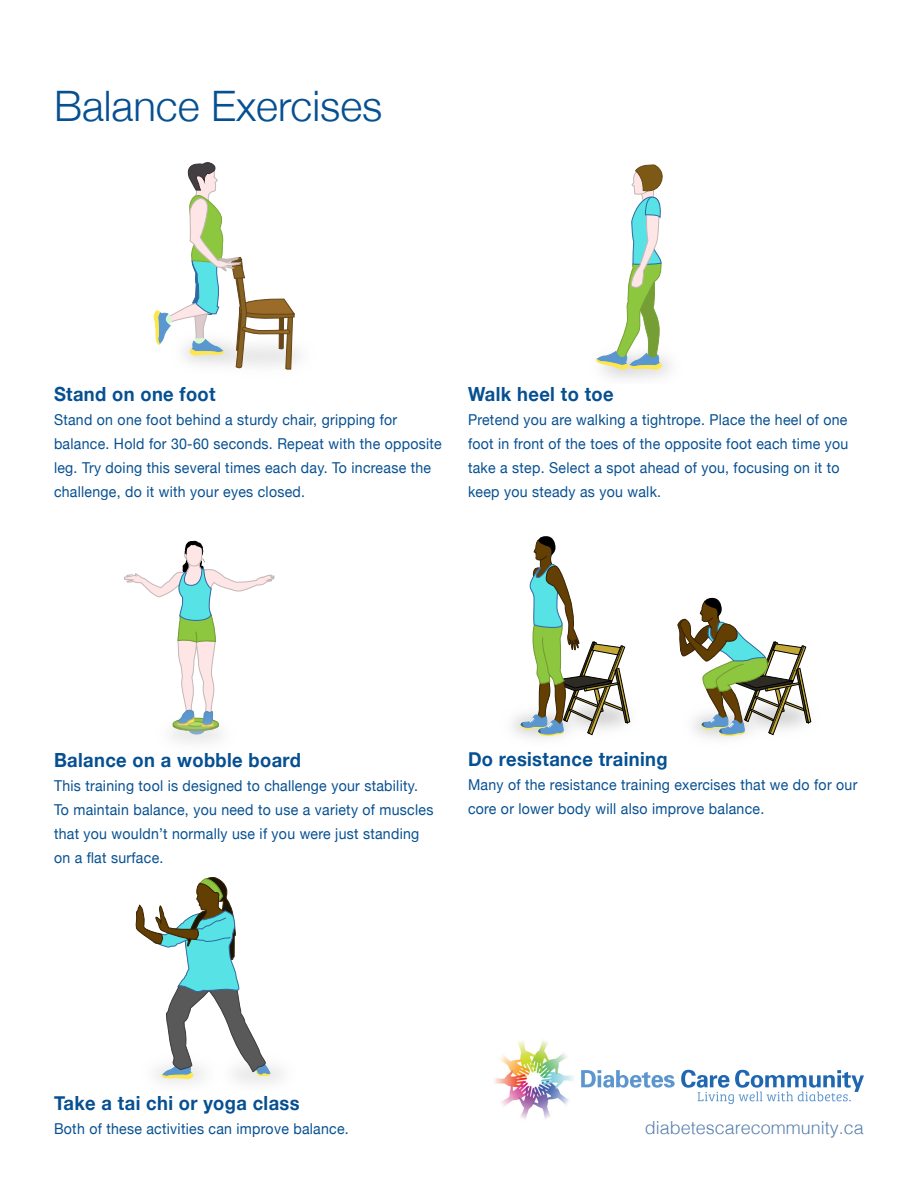
<style>
.page{position:relative;width:918px;height:1188px;background:#fff}
.page>*{position:absolute;margin:0;border:0;box-sizing:border-box;transform-origin:0 0}
.t1{font:300 42px "Helvetica Neue";color:#065092}
.t2{font:700 19.5px "Helvetica Neue";letter-spacing:.02em;color:#065092;scale:.94 1}
.t3{font:300 18px "Helvetica";color:#5980af}
.t4{font:15px/24px "Helvetica Neue";letter-spacing:.02em;color:#065092;scale:.94 1}
</style>
<div class="page">
<svg style="left:154px;top:162px;width:140px;height:210px"></svg>
<svg style="left:124px;top:541px;width:150px;height:197px"></svg>
<svg style="left:595px;top:165px;width:71px;height:206px"></svg>
<svg style="left:520px;top:536px;width:110px;height:200px"></svg>
<svg style="left:677px;top:598px;width:134px;height:138px"></svg>
<svg style="left:135px;top:877px;width:136px;height:208px"></svg>
<img style="left:494px;top:1040px;width:80px;height:79px">
<svg style="left:581px;top:1070px;width:94px;height:18px"></svg>
<svg style="left:681px;top:1070px;width:183px;height:34px"></svg>
<p class="t1" style="left:54px;top:72px;width:330px">Balance Exercises</p>
<p class="t2" style="left:54px;top:379px;width:173px">Stand on one foot</p>
<p class="t4" style="left:54px;top:409px;width:414px">Stand on one foot behind a sturdy chair, gripping for balance. Hold for 30-60 seconds. Repeat with the opposite leg. Try doing this several times each day. To increase the challenge, do it with your eyes closed.</p>
<p class="t2" style="left:468px;top:379px;width:156px">Walk heel to toe</p>
<p class="t4" style="left:468px;top:409px;width:406px">Pretend you are walking a tightrope. Place the heel of one foot in front of the toes of the opposite foot each time you take a step. Select a spot ahead of you, focusing on it to keep you steady as you walk.</p>
<p class="t2" style="left:54px;top:745px;width:264px">Balance on a wobble board</p>
<p class="t4" style="left:54px;top:775px;width:405px">This training tool is designed to challenge your stability.<br>To maintain balance, you need to use a variety of muscles that you wouldn’t normally use if you were just standing on a flat surface.</p>
<p class="t2" style="left:468px;top:744px;width:214px">Do resistance training</p>
<p class="t4" style="left:468px;top:774px;width:416px">Many of the resistance training exercises that we do for our core or lower body will also improve balance.</p>
<p class="t2" style="left:54px;top:1087px;width:263px">Take a tai chi or yoga class</p>
<p class="t4" style="left:54px;top:1117px;width:315px">Both of these activities can improve balance.</p>
<p class="t3" style="left:645px;top:1112px;width:221px">diabetescarecommunity.ca</p>
</div>
